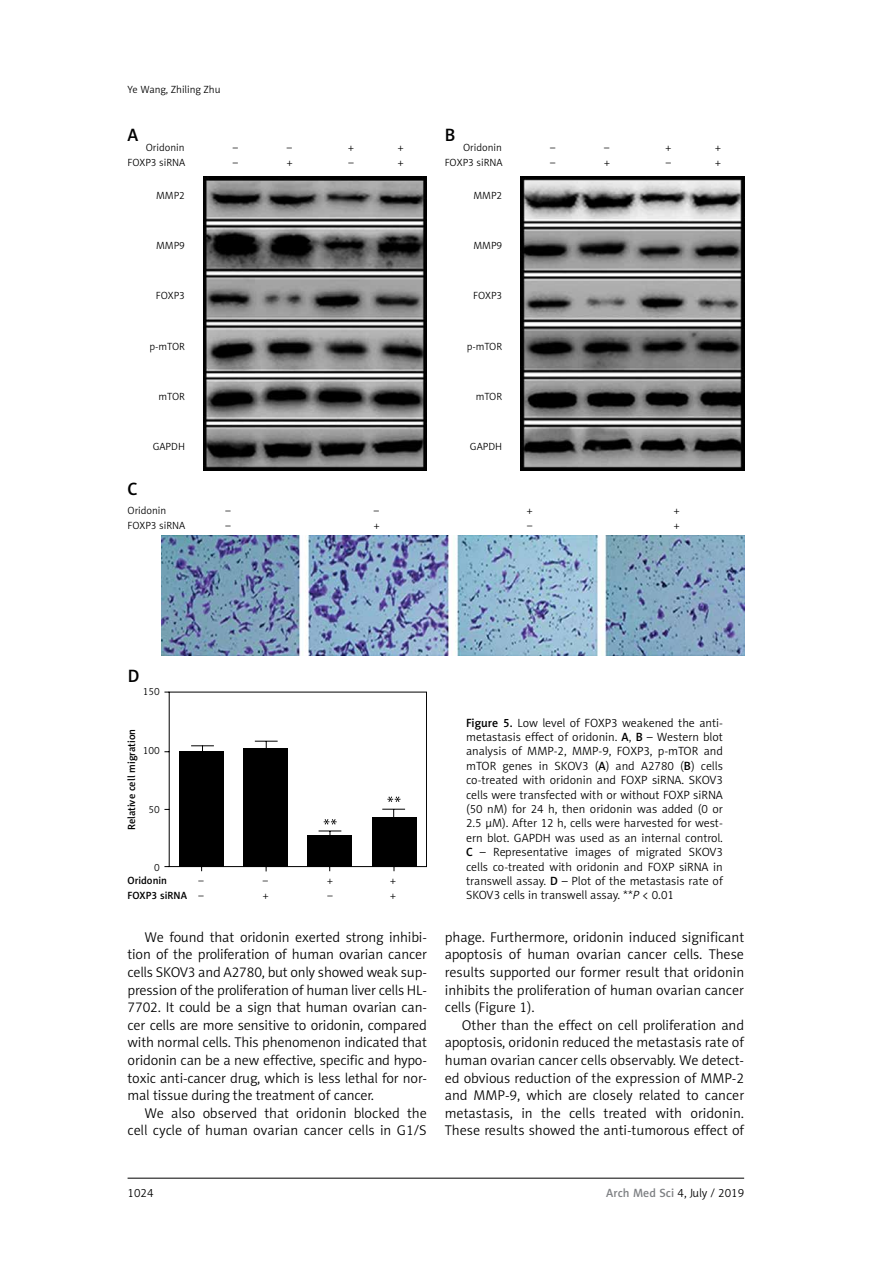
<style>
.page{position:relative;width:893px;height:1263px;background:#fff}
.page>*{position:absolute;margin:0;border:0;box-sizing:border-box;transform-origin:0 0}
.t1{font:18px "Naomi Sans EFN Medium";color:#000}
.t2{font:14.25px/17.5px "Naomi Sans EFN Light";color:#000;text-align:justify}
.t3{font:12px/14.4px "Naomi Sans EFN Light";color:#000;text-align:justify}
.t4{font:10.5px "Naomi Sans EFN Light";color:#000}
.t5{font:10.5px "Naomi Sans EFN Medium";color:#000}
.s1{font-family:"Naomi Sans EFN Light"}
.s2{font-family:"Naomi Sans EFN Medium"}
.s3{font-style:italic}
.s4{font-family:"Naomi Sans EFN Medium";color:#808285}
</style>
<div class="page">
<hr style="left:128px;top:1178px;width:616px;height:1px;background:#000">
<img style="left:203px;top:176px;width:224px;height:295px">
<img style="left:521px;top:176px;width:223px;height:295px">
<img style="left:162px;top:535px;width:582px;height:120px">
<svg style="left:164px;top:692px;width:263px;height:179px"></svg>
<div style="left:179px;top:751px;width:45px;height:116px;background:#000"></div>
<div style="left:243px;top:748px;width:45px;height:118px;background:#000"></div>
<div style="left:307px;top:835px;width:45px;height:31px;background:#000"></div>
<div style="left:372px;top:817px;width:44px;height:50px;background:#000"></div>
<svg style="left:387px;top:796px;width:13px;height:6px"></svg>
<svg style="left:324px;top:819px;width:13px;height:5px"></svg>
<p class="t4" style="left:128px;top:83px;width:94px">Ye Wang, Zhiling Zhu</p>
<p class="t1" style="left:128px;top:124px;width:12px">A</p>
<p class="t1" style="left:445px;top:124px;width:12px">B</p>
<p class="t4" style="left:146px;top:142px;width:40px">Oridonin</p>
<p class="t4" style="left:233px;top:142px;width:7px">–</p>
<p class="t4" style="left:287px;top:142px;width:7px">–</p>
<p class="t4" style="left:348px;top:142px;width:7px">+</p>
<p class="t4" style="left:398px;top:142px;width:7px">+</p>
<p class="t4" style="left:128px;top:157px;width:59px">FOXP3 siRNA</p>
<p class="t4" style="left:233px;top:157px;width:7px">–</p>
<p class="t4" style="left:287px;top:157px;width:7px">+</p>
<p class="t4" style="left:348px;top:157px;width:7px">–</p>
<p class="t4" style="left:398px;top:157px;width:7px">+</p>
<p class="t4" style="left:463px;top:142px;width:40px">Oridonin</p>
<p class="t4" style="left:550px;top:142px;width:7px">–</p>
<p class="t4" style="left:604px;top:142px;width:7px">–</p>
<p class="t4" style="left:665px;top:142px;width:7px">+</p>
<p class="t4" style="left:715px;top:142px;width:7px">+</p>
<p class="t4" style="left:445px;top:157px;width:59px">FOXP3 siRNA</p>
<p class="t4" style="left:550px;top:157px;width:7px">–</p>
<p class="t4" style="left:604px;top:157px;width:7px">+</p>
<p class="t4" style="left:666px;top:157px;width:7px">–</p>
<p class="t4" style="left:715px;top:157px;width:7px">+</p>
<p class="t4" style="left:156px;top:189px;width:30px">MMP2</p>
<p class="t4" style="left:473px;top:189px;width:30px">MMP2</p>
<p class="t4" style="left:156px;top:240px;width:30px">MMP9</p>
<p class="t4" style="left:473px;top:240px;width:30px">MMP9</p>
<p class="t4" style="left:156px;top:290px;width:31px">FOXP3</p>
<p class="t4" style="left:473px;top:290px;width:31px">FOXP3</p>
<p class="t4" style="left:149px;top:340px;width:37px">p-mTOR</p>
<p class="t4" style="left:467px;top:340px;width:37px">p-mTOR</p>
<p class="t4" style="left:159px;top:390px;width:28px">mTOR</p>
<p class="t4" style="left:476px;top:390px;width:28px">mTOR</p>
<p class="t4" style="left:153px;top:440px;width:34px">GAPDH</p>
<p class="t4" style="left:470px;top:440px;width:34px">GAPDH</p>
<p class="t1" style="left:128px;top:478px;width:12px">C</p>
<p class="t4" style="left:128px;top:504px;width:40px">Oridonin</p>
<p class="t4" style="left:225px;top:504px;width:7px">–</p>
<p class="t4" style="left:374px;top:504px;width:7px">–</p>
<p class="t4" style="left:527px;top:504px;width:7px">+</p>
<p class="t4" style="left:674px;top:504px;width:7px">+</p>
<p class="t4" style="left:128px;top:519px;width:59px">FOXP3 siRNA</p>
<p class="t4" style="left:225px;top:519px;width:7px">–</p>
<p class="t4" style="left:374px;top:519px;width:7px">+</p>
<p class="t4" style="left:527px;top:519px;width:7px">–</p>
<p class="t4" style="left:674px;top:519px;width:7px">+</p>
<p class="t1" style="left:128px;top:665px;width:13px">D</p>
<p class="t4" style="left:143px;top:686px;width:19px">150</p>
<p class="t5" style="left:125px;top:830px;width:103px;rotate:-90deg">Relative cell migration</p>
<p class="t4" style="left:143px;top:744px;width:19px">100</p>
<p class="t4" style="left:149px;top:803px;width:13px">50</p>
<p class="t4" style="left:154px;top:862px;width:7px">0</p>
<p class="t5" style="left:128px;top:875px;width:41px">Oridonin</p>
<p class="t4" style="left:198px;top:875px;width:7px">–</p>
<p class="t4" style="left:263px;top:875px;width:7px">–</p>
<p class="t4" style="left:327px;top:875px;width:7px">+</p>
<p class="t4" style="left:390px;top:875px;width:7px">+</p>
<p class="t5" style="left:128px;top:890px;width:78px">FOXP3 siRNA <span class="s1">–</span></p>
<p class="t4" style="left:263px;top:890px;width:7px">+</p>
<p class="t4" style="left:327px;top:890px;width:7px">–</p>
<p class="t4" style="left:390px;top:890px;width:7px">+</p>
<p class="t2" style="left:128px;top:928px;width:301px;text-indent:17px">We found that oridonin exerted strong inhibi&shy;tion of the proliferation of human ovarian cancer cells SKOV3 and A2780, but only showed weak sup&shy;pression of the proliferation of human liver cells HL-7702. It could be a sign that human ovarian can&shy;cer cells are more sensitive to oridonin, compared with normal cells. This phenomenon indicated that oridonin can be a new effective, specific and hypo&shy;toxic anti-cancer drug, which is less lethal for nor&shy;mal tissue during the treatment of cancer.</p>
<p class="t2" style="left:128px;top:1104px;width:301px;text-align:right">We also observed that oridonin blocked the cell cycle of human ovarian cancer cells in G1/S</p>
<p class="t3" style="left:466px;top:715px;width:258px"><span class="s2">Figure 5.</span> Low level of FOXP3 weakened the anti&shy;metastasis effect of oridonin. <span class="s2">A</span>, <span class="s2">B</span> – Western blot analysis of MMP-2, MMP-9, FOXP3, p-mTOR and mTOR genes in SKOV3 (<span class="s2">A</span>) and A2780 (<span class="s2">B</span>) cells co-treated with oridonin and FOXP siRNA. SKOV3 cells were transfected with or without FOXP siRNA (50 nM) for 24 h, then oridonin was added (0 or 2.5 μM). After 12 h, cells were harvested for west&shy;ern blot. GAPDH was used as an internal control.<br><span class="s2">C</span> – Representative images of migrated SKOV3 cells co-treated with oridonin and FOXP siRNA in transwell assay. <span class="s2">D</span> – Plot of the metastasis rate of SKOV3 cells in transwell assay. **<span class="s3">P</span> &lt; 0.01</p>
<p class="t2" style="left:445px;top:928px;width:301px">phage. Furthermore, oridonin induced significant apoptosis of human ovarian cancer cells. These results supported our former result that oridonin inhibits the proliferation of human ovarian cancer cells (Figure 1).</p>
<p class="t2" style="left:445px;top:1016px;width:301px;text-indent:17px">Other than the effect on cell proliferation and apoptosis, oridonin reduced the metastasis rate of human ovarian cancer cells observably. We detect&shy;ed obvious reduction of the expression of MMP-2 and MMP-9, which are closely related to cancer metastasis, in the cells treated with oridonin.<br>These results showed the anti-tumorous effect of</p>
<p class="t3" style="left:128px;top:1186px;width:27px">1024</p>
<p class="t3" style="left:606px;top:1186px;width:139px"><span class="s4">Arch Med Sci</span> 4, July / 2019</p>
</div>
